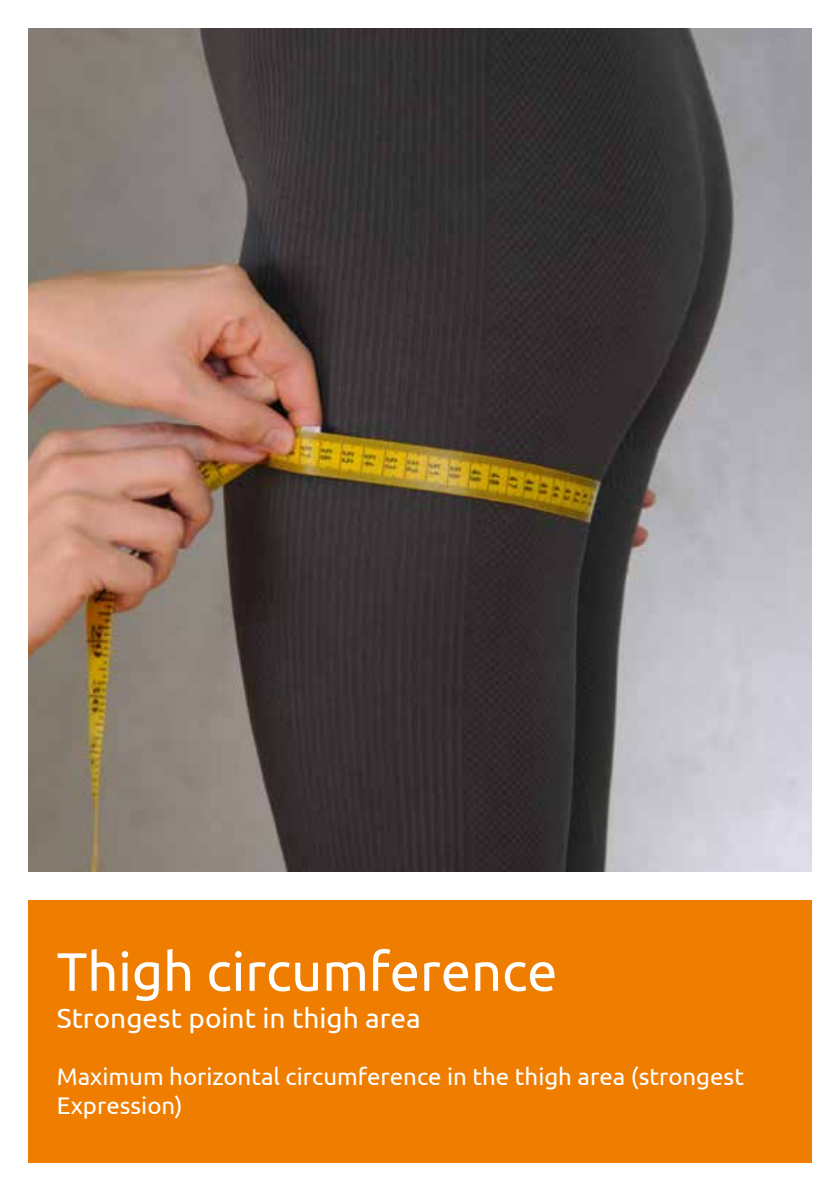
<style>
.page{position:relative;width:840px;height:1191px;background:#fff}
.page>*{position:absolute;margin:0;border:0;box-sizing:border-box;transform-origin:0 0}
.t1{font:54px "Ubuntu";color:#fff}
.t2{font:28px "Ubuntu";color:#fff}
.t3{font:24px/28.8px "Ubuntu";color:#fff}
</style>
<div class="page">
<div style="left:28px;top:900px;width:783px;height:262px;background:#ef7d00"></div>
<img style="left:28px;top:28px;width:783px;height:844px">
<h1 class="t1" style="left:57px;top:939px;width:502px">Thigh circumference</h1>
<p class="t2" style="left:57px;top:1000px;width:365px">Strongest point in thigh area</p>
<p class="t3" style="left:57px;top:1061px;width:688px">Maximum horizontal circumference in the thigh area (strongest<br>Expression)</p>
</div>
